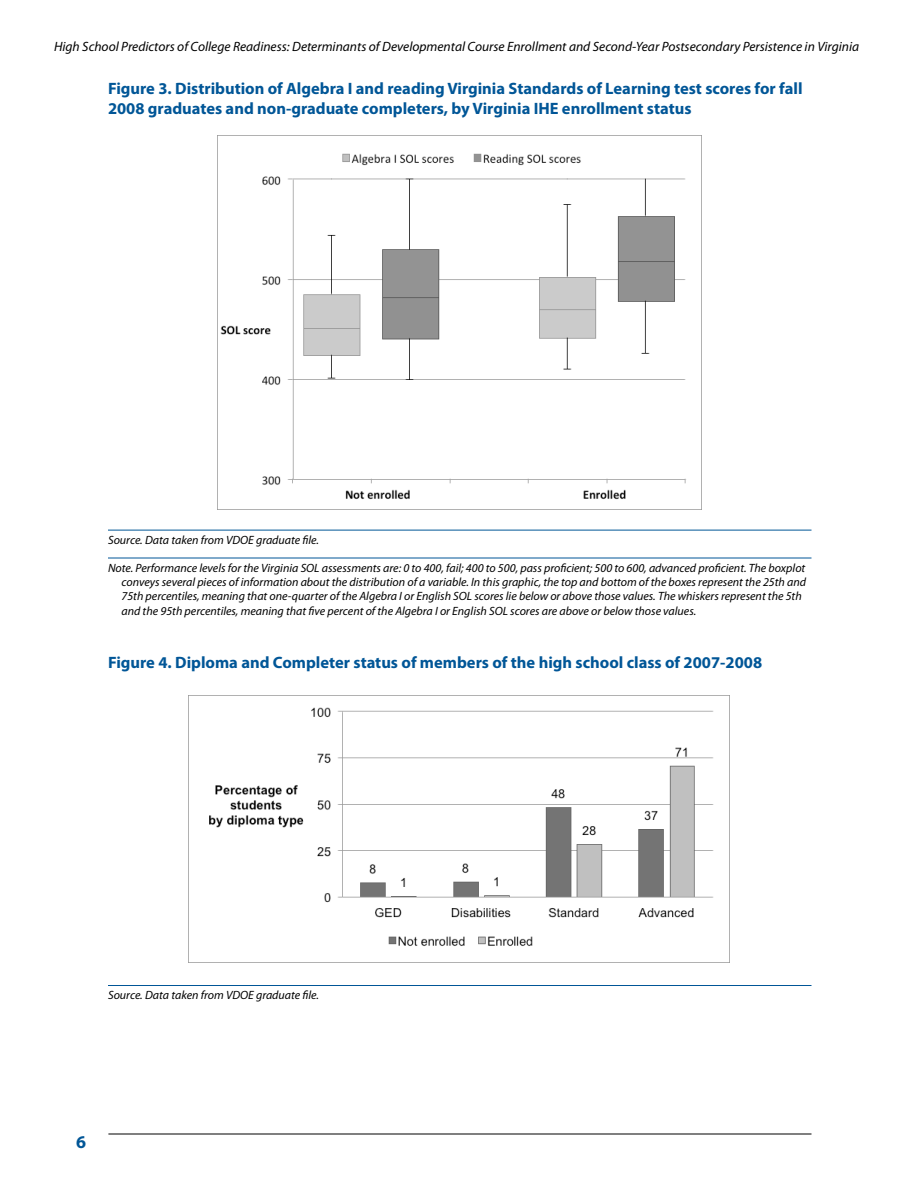
<style>
.page{position:relative;width:918px;height:1188px;background:#fff}
.page>*{position:absolute;margin:0;border:0;box-sizing:border-box;transform-origin:0 0}
.t1{font:700 18px "Myriad Pro";color:#015697}
.t2{font:700 16.5px/19.8px "Myriad Pro";color:#015697}
.t3{font:italic 13.5px "Myriad Pro";color:#000}
.t4{font:italic 12px/14.4px "Myriad Pro";color:#000}
</style>
<div class="page">
<hr style="left:108px;top:1134px;width:704px;height:1px;background:#000">
<hr style="left:108px;top:530px;width:704px;height:1px;background:#015697">
<hr style="left:108px;top:558px;width:704px;height:1px;background:#015697">
<hr style="left:108px;top:985px;width:704px;height:1px;background:#015697">
<img style="left:218px;top:135px;width:484px;height:375px">
<img style="left:189px;top:707px;width:540px;height:256px">
<p class="t3" style="left:54px;top:38px;width:807px">High School Predictors of College Readiness: Determinants of Developmental Course Enrollment and Second-Year Postsecondary Persistence in Virginia</p>
<h2 class="t2" style="left:108px;top:78px;width:696px">Figure 3. Distribution of Algebra I and reading Virginia Standards of Learning test scores for fall<br>2008 graduates and non-graduate completers, by Virginia IHE enrollment status</h2>
<p class="t4" style="left:108px;top:532px;width:212px">Source. Data taken from VDOE graduate file.</p>
<p class="t4" style="left:122px;top:560px;width:686px;text-indent:-14px">Note. Performance levels for the Virginia SOL assessments are: 0 to 400, fail; 400 to 500, pass proficient; 500 to 600, advanced proficient. The boxplot conveys several pieces of information about the distribution of a variable. In this graphic, the top and bottom of the boxes represent the 25th and 75th percentiles, meaning that one-quarter of the Algebra I or English SOL scores lie below or above those values. The whiskers represent the 5th and the 95th percentiles, meaning that five percent of the Algebra I or English SOL scores are above or below those values.</p>
<h2 class="t2" style="left:108px;top:652px;width:656px">Figure 4. Diploma and Completer status of members of the high school class of 2007-2008</h2>
<p class="t4" style="left:108px;top:988px;width:212px">Source. Data taken from VDOE graduate file.</p>
<h1 class="t1" style="left:76px;top:1130px;width:11px">6</h1>
</div>
